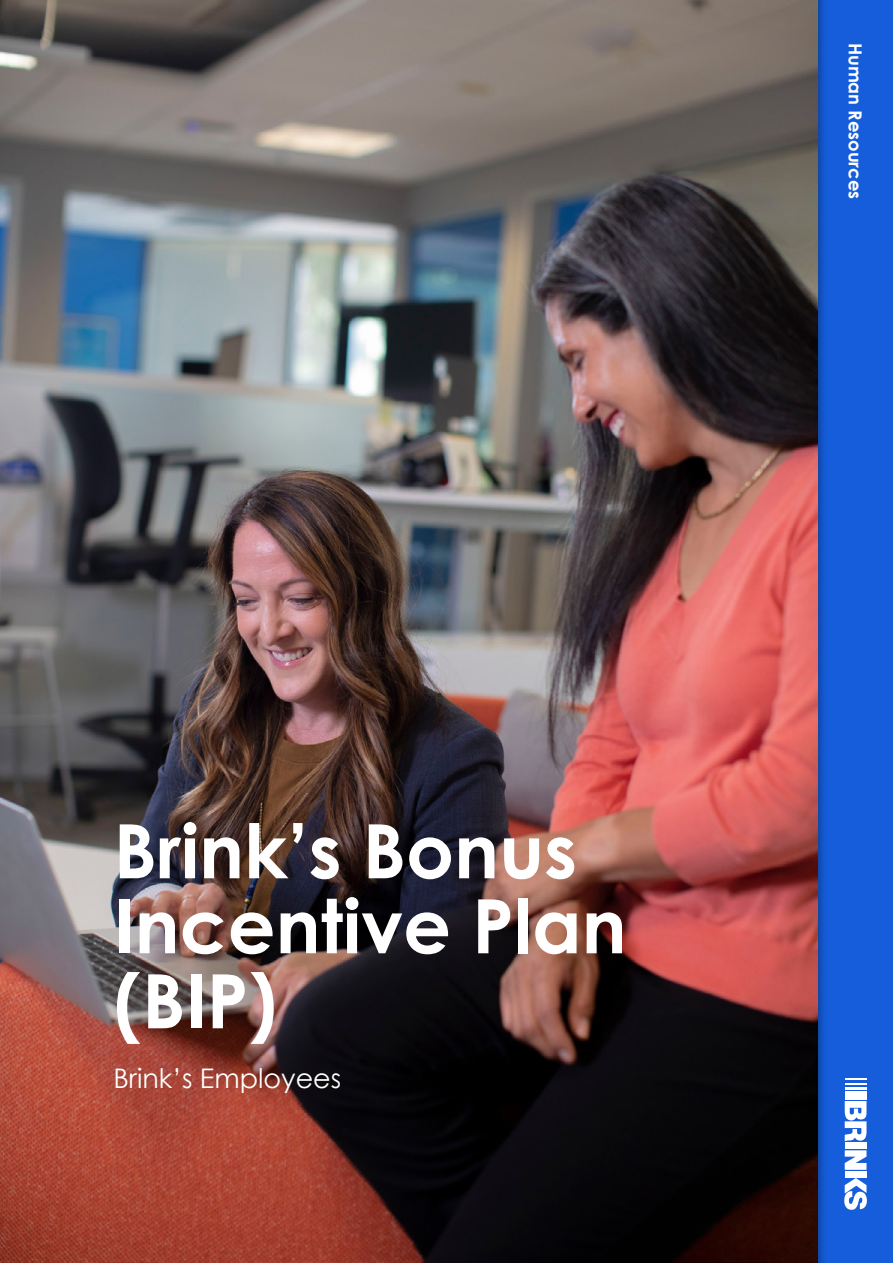
<style>
.page{position:relative;width:893px;height:1263px;background:#fff}
.page>*{position:absolute;margin:0;border:0;box-sizing:border-box;transform-origin:0 0}
.t1{font:700 75px/75px "Century Gothic";color:#fff}
.t2{font:27px "Century Gothic";color:#fff}
.t3{font:700 18px "Century Gothic";color:#fff}
</style>
<div class="page">
<img style="left:0;top:0;width:893px;height:1263px">
<hr style="left:845px;top:1078px;width:21px;height:2px;background:#fff">
<hr style="left:845px;top:1083px;width:21px;height:2px;background:#fff">
<hr style="left:845px;top:1087px;width:21px;height:2px;background:#fff">
<hr style="left:845px;top:1091px;width:21px;height:3px;background:#fff">
<div style="left:845px;top:1095px;width:21px;height:5px;background:#fff"></div>
<svg style="left:845px;top:1101px;width:21px;height:40px"></svg>
<div style="left:845px;top:1142px;width:21px;height:6px;background:#fff"></div>
<svg style="left:845px;top:1150px;width:21px;height:20px"></svg>
<div style="left:845px;top:1171px;width:21px;height:7px;background:#fff"></div>
<svg style="left:844px;top:1178px;width:23px;height:33px"></svg>
<p class="t3" style="left:867px;top:43px;width:158px;rotate:90deg">Human Resources</p>
<p class="t1" style="left:114px;top:812px;width:514px">Brink’s Bonus<br>Incentive Plan (BIP)</p>
<p class="t2" style="left:113px;top:1061px;width:229px">Brink’s Employees</p>
</div>
